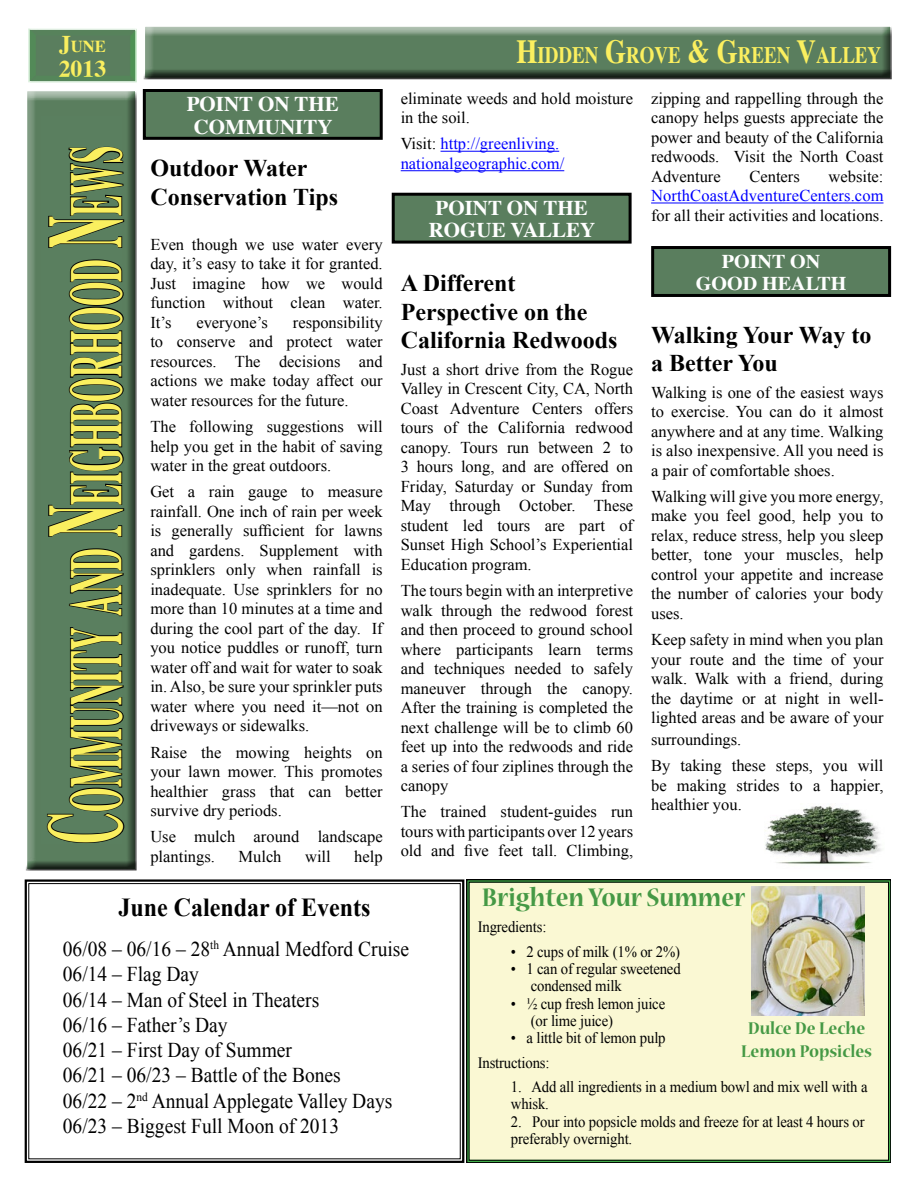
<style>
.page{position:relative;width:918px;height:1188px;background:#fff}
.page>*{position:absolute;margin:0;border:0;box-sizing:border-box;transform-origin:0 0}
.t1{font:700 75.15px "Times";color:#faef5f;scale:.42 1}
.t2{font:700 28.35px "Nueva Std";color:#459945;scale:.9 1}
.t3{font:700 25.95px "Times New Roman";color:#000;scale:.93 1}
.t4{font:700 24px/28.8px "Times New Roman";color:#000}
.t5{font:700 24px "Times";color:#faef5f}
.t6{font:700 23.7px "Times";color:#fbef5f;scale:.8 1}
.t7{font:21px/25.2px "Times New Roman";color:#000;scale:.93 1}
.t8{font:700 21px/22.5px "Times";color:#fff;text-align:center}
.t9{font:700 19.5px/22.5px "Times";color:#fff;text-align:center}
.t10{font:700 18.9px/22.6px "Nueva Std";color:#459945;text-align:center;scale:.94 1}
.t11{font:700 16.8px "Times";color:#faef5f}
.t12{font:16.5px/19.5px "Times New Roman";color:#000;text-align:justify}
.t13{font:16.5px/19.5px "Times New Roman";color:#00f}
.t14{font:15.75px/17.4px "Times New Roman";letter-spacing:-.01em;color:#000;scale:.94 1}
.s1{font-size:24px}
.s2{font-size:107.25px}
.s3{font-size:33.75px}
.s4{color:#000}
</style>
<div class="page">
<div style="left:26px;top:20px;width:119px;height:68px;background:#41ad49;opacity:.75"></div>
<div style="left:133px;top:14px;width:768px;height:66px;background:#fff"></div>
<div style="left:138px;top:18px;width:765px;height:62px;background:#000;opacity:.75"></div>
<hr style="left:441px;top:151px;width:118px;height:1px;background:#00f">
<hr style="left:401px;top:170px;width:163px;height:1px;background:#00f">
<hr style="left:651px;top:203px;width:232px;height:1px;background:#00f">
<div style="left:393px;top:194px;width:237px;height:48px;background:#5a7e5e"></div>
<div style="left:392px;top:193px;width:240px;height:51px;border:3px solid #000"></div>
<div style="left:15px;top:79px;width:130px;height:792px;background:#fff"></div>
<div style="left:19px;top:83px;width:128px;height:788px;background:#000;opacity:.75"></div>
<div style="left:41px;top:116px;width:80px;height:728px;background:#5a7f5f"></div>
<svg style="left:46px;top:626px;width:79px;height:218px"></svg>
<svg style="left:69px;top:548px;width:55px;height:69px"></svg>
<svg style="left:48px;top:259px;width:77px;height:279px"></svg>
<svg style="left:48px;top:146px;width:77px;height:103px"></svg>
<svg style="left:24px;top:879px;width:441px;height:284px"></svg>
<div style="left:28px;top:883px;width:433px;height:276px;border:1px solid #000"></div>
<div style="left:653px;top:248px;width:237px;height:47px;background:#5a7e5e"></div>
<div style="left:651px;top:246px;width:240px;height:51px;border:3px solid #000"></div>
<div style="left:144px;top:90px;width:237px;height:48px;background:#5a7e5e"></div>
<div style="left:143px;top:89px;width:240px;height:51px;border:3px solid #000"></div>
<div style="left:471px;top:884px;width:416px;height:275px;background:#faf8d3"></div>
<div style="left:467px;top:879px;width:424px;height:284px;border:2px solid #000"></div>
<div style="left:469px;top:882px;width:420px;height:279px;border:1px solid #000"></div>
<img style="left:752px;top:887px;width:113px;height:129px">
<img style="left:765px;top:806px;width:117px;height:58px">
<p class="t11" style="left:59px;top:30px;width:48px"><span class="s1">J</span>UNE</p>
<h3 class="t5" style="left:59px;top:46px;width:49px">2013</h3>
<h1 class="t1" style="left:24px;top:844px;width:1663px;rotate:-90deg"><span class="s2">C</span>OMMUNITY AND <span class="s2">N</span>EIGHBORHOOD <span class="s2">N</span>EWS</h1>
<p class="t8" style="left:187px;top:90px;width:154px">POINT ON THE<br>COMMUNITY</p>
<h3 class="t4" style="left:150px;top:153px;width:189px">Outdoor Water<br>Conservation Tips</h3>
<p class="t12" style="left:150px;top:234px;width:234px">Even though we use water every day, it’s easy to take it for granted.<br>Just imagine how we would function without clean water.<br>It’s</p>
<p class="t12" style="left:150px;top:312px;width:234px;text-indent:143px">responsibility to conserve and protect water resources. The decisions and actions we make today affect our water resources for the future.</p>
<p class="t12" style="left:150px;top:417px;width:234px">The following suggestions will help you get in the habit of saving water in the great outdoors.</p>
<p class="t12" style="left:150px;top:482px;width:234px">Get a rain gauge to measure rainfall. One inch of rain per week is generally sufficient for lawns and gardens. Supplement with sprinklers only when rainfall is inadequate. Use sprinklers for no more than 10 minutes at a time and during the cool part of the day. If you notice puddles or runoff, turn water off and wait for water to soak in. Also, be sure your sprinkler puts water where you need it—not on driveways or sidewalks.</p>
<p class="t12" style="left:150px;top:742px;width:234px">Raise the mowing heights on your lawn mower. This promotes healthier grass that can better survive dry periods.</p>
<p class="t12" style="left:150px;top:827px;width:234px">Use mulch around landscape plantings.</p>
<p class="t12" style="left:196px;top:312px;width:73px">everyone’s</p>
<p class="t12" style="left:239px;top:846px;width:45px">Mulch</p>
<p class="t12" style="left:305px;top:846px;width:27px">will</p>
<p class="t12" style="left:354px;top:846px;width:30px">help</p>
<h3 class="t6" style="left:517px;top:33px;width:457px"><span class="s3">H</span>IDDEN <span class="s3">G</span>ROVE <span class="s3">&amp; G</span>REEN <span class="s3">V</span>ALLEY</h3>
<p class="t12" style="left:401px;top:88px;width:234px">eliminate weeds and hold moisture in the soil.</p>
<p class="t13" style="left:401px;top:134px;width:165px"><span class="s4">Visit:</span> http://greenliving. nationalgeographic.com/</p>
<p class="t8" style="left:429px;top:194px;width:168px">POINT ON THE<br>ROGUE VALLEY</p>
<h3 class="t4" style="left:401px;top:268px;width:218px">A Different<br>Perspective on the<br>California Redwoods</h3>
<p class="t12" style="left:401px;top:359px;width:234px">Just a short drive from the Rogue Valley in Crescent City, CA, North Coast Adventure Centers offers tours of the California redwood canopy. Tours run between 2 to 3 hours long, and are offered on Friday, Saturday or Sunday from May through October. These student led tours are part of Sunset High School’s Experiential Education program.</p>
<p class="t12" style="left:401px;top:580px;width:234px">The tours begin with an interpretive walk through the redwood forest and then proceed to ground school where participants learn terms and techniques needed to safely maneuver through the canopy.<br>After the training is completed the next challenge will be to climb 60 feet up into the redwoods and ride a series of four ziplines through the canopy</p>
<p class="t12" style="left:401px;top:802px;width:234px">The trained student-guides run tours with participants over 12 years old and five feet tall. Climbing,</p>
<p class="t12" style="left:651px;top:88px;width:234px">zipping and rappelling through the canopy helps guests appreciate the power and beauty of the California redwoods. Visit the North Coast Adventure</p>
<p class="t12" style="left:749px;top:166px;width:52px">Centers</p>
<p class="t12" style="left:829px;top:166px;width:56px">website:</p>
<p class="t13" style="left:651px;top:186px;width:234px">NorthCoastAdventureCenters.com</p>
<p class="t12" style="left:651px;top:205px;width:234px">for all their activities and locations.</p>
<p class="t9" style="left:696px;top:248px;width:152px">POINT ON<br>GOOD HEALTH</p>
<h3 class="t4" style="left:651px;top:320px;width:222px">Walking Your Way to a Better You</h3>
<p class="t12" style="left:651px;top:382px;width:234px">Walking is one of the easiest ways to exercise. You can do it almost anywhere and at any time. Walking is also inexpensive. All you need is a pair of comfortable shoes.</p>
<p class="t12" style="left:651px;top:486px;width:234px">Walking will give you more energy, make you feel good, help you to relax, reduce stress, help you sleep better, tone your muscles, help control your appetite and increase the number of calories your body uses.</p>
<p class="t12" style="left:651px;top:630px;width:234px">Keep safety in mind when you plan your route and the time of your walk. Walk with a friend, during the daytime or at night in well&shy;lighted areas and be aware of your</p>
<p class="t12" style="left:651px;top:726px;width:234px;line-height:26.2px">surroundings.<br>By taking these steps, you will</p>
<p class="t12" style="left:651px;top:775px;width:234px">be making strides to a happier, healthier you.</p>
<h3 class="t3" style="left:118px;top:890px;width:273px">June Calendar of Events</h3>
<p class="t7" style="left:63px;top:936px;width:374px">06/08 – 06/16 – 28<sup>th</sup> Annual Medford Cruise<br>06/14 – Flag Day<br>06/14 – Man of Steel in Theaters<br>06/16 – Father’s Day<br>06/21 – First Day of Summer<br>06/21 – 06/23 – Battle of the Bones<br>06/22 – 2<sup>nd</sup> Annual Applegate Valley Days<br>06/23 – Biggest Full Moon of 2013</p>
<h2 class="t2" style="left:482px;top:884px;width:294px">Brighten Your Summer</h2>
<p class="t14" style="left:478px;top:918px;width:75px">Ingredients:</p>
<p class="t14" style="left:511px;top:942px;width:182px">• 2 cups of milk (1% or 2%)</p>
<p class="t14" style="left:531px;top:960px;width:161px;text-indent:-20px">• 1 can of regular sweetened condensed milk</p>
<p class="t14" style="left:531px;top:994px;width:145px;text-indent:-20px">• ½ cup fresh lemon juice (or lime juice)</p>
<p class="t14" style="left:478px;top:1025px;width:201px;line-height:24.5px;text-indent:33px">• a little bit of lemon pulp<br>Instructions:</p>
<p class="t14" style="left:511px;top:1078px;width:381px">1. Add all ingredients in a medium bowl and mix well with a whisk.</p>
<p class="t14" style="left:511px;top:1112px;width:378px">2. Pour into popsicle molds and freeze for at least 4 hours or preferably overnight.</p>
<p class="t10" style="left:741px;top:1018px;width:141px">Dulce De Leche<br>Lemon Popsicles</p>
</div>
